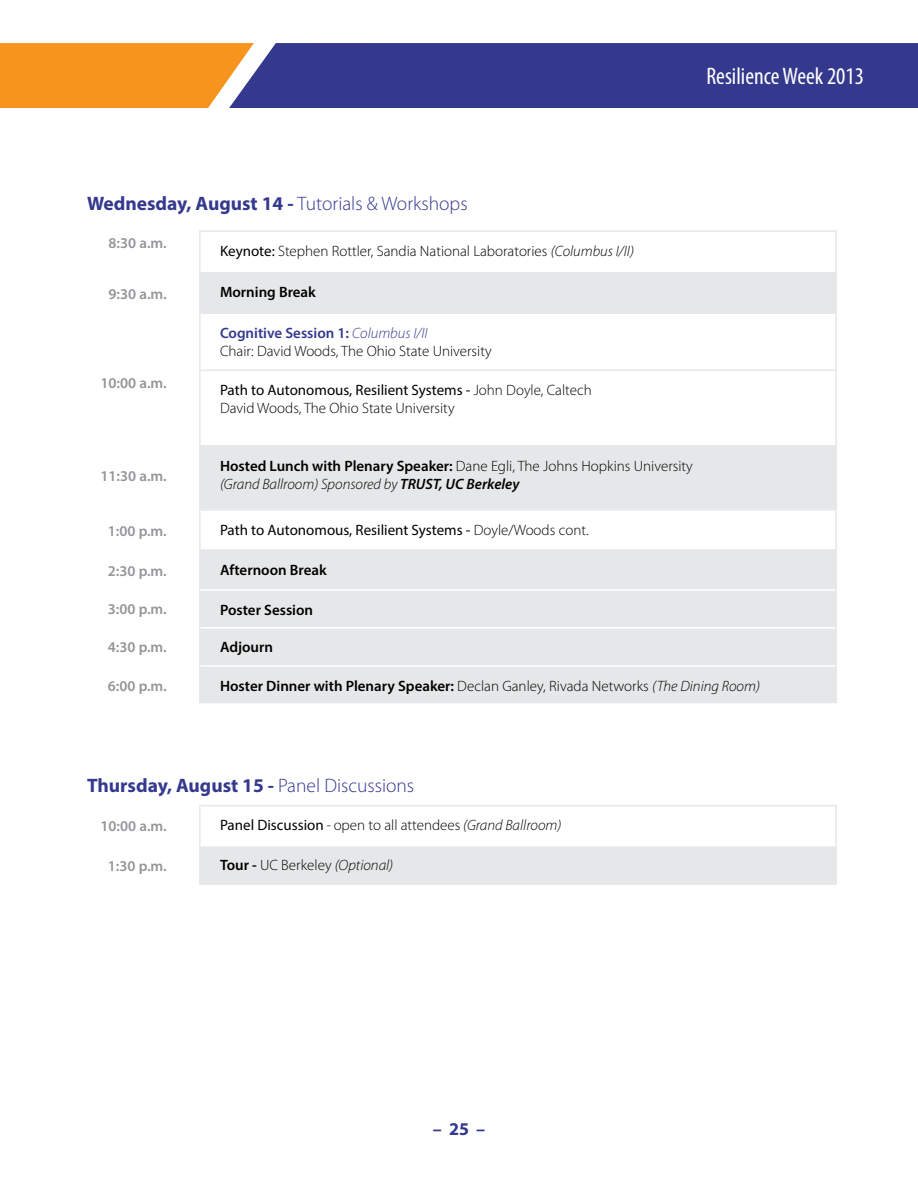
<style>
.page{position:relative;width:918px;height:1188px;background:#fff}
.page>*{position:absolute;margin:0;border:0;box-sizing:border-box;transform-origin:0 0}
.t1{font:condensed 24px "Myriad Pro";color:#fff}
.t2{font:700 19.5px "Myriad Pro";color:#34398e}
.t3{font:700 18px "Myriad Pro";color:#34398e}
.t4{font:300 15px/18px "Myriad Pro";color:#000}
.t5{font:600 15px "Myriad Pro";color:#000}
.t6{font:600 15px "Myriad Pro";color:#939598}
.t7{font:15px "Myriad Pro";color:#000}
.s1{font-weight:300}
.s2{font-weight:400}
.s3{font-style:italic}
.s4{font-weight:600;color:#34398e}
.s5{font-style:italic;color:#34398e}
.s6{font-weight:600}
.s7{font-weight:600;font-style:italic}
.s8{font-weight:300;font-style:italic}
</style>
<div class="page">
<div style="left:0;top:43px;width:229px;height:65px;background:#f7941e"></div>
<div style="left:229px;top:43px;width:689px;height:65px;background:#34398e"></div>
<svg style="left:201px;top:273px;width:635px;height:430px;fill:#e6e7e8"></svg>
<div style="left:200px;top:510px;width:636px;height:40px;background:#fff"></div>
<hr style="left:199px;top:230px;width:638px;height:2px;background:#e6e7e8">
<hr style="left:199px;top:232px;width:2px;height:40px;background:#e6e7e8">
<hr style="left:836px;top:232px;width:1px;height:40px;background:#e6e7e8">
<hr style="left:199px;top:272px;width:638px;height:1px;background:#e6e7e8">
<hr style="left:199px;top:273px;width:2px;height:39px;background:#e6e7e8">
<hr style="left:836px;top:273px;width:1px;height:39px;background:#e6e7e8">
<hr style="left:836px;top:447px;width:1px;height:62px;background:#e6e7e8">
<hr style="left:836px;top:551px;width:1px;height:39px;background:#e6e7e8">
<hr style="left:836px;top:590px;width:1px;height:38px;background:#e6e7e8">
<hr style="left:836px;top:628px;width:1px;height:38px;background:#e6e7e8">
<hr style="left:836px;top:666px;width:1px;height:37px;background:#e6e7e8">
<hr style="left:199px;top:447px;width:2px;height:62px;background:#e6e7e8">
<hr style="left:199px;top:551px;width:2px;height:39px;background:#e6e7e8">
<hr style="left:199px;top:590px;width:2px;height:38px;background:#e6e7e8">
<hr style="left:199px;top:628px;width:2px;height:38px;background:#e6e7e8">
<hr style="left:199px;top:666px;width:2px;height:37px;background:#e6e7e8">
<hr style="left:201px;top:589px;width:634px;height:2px;background:#fff">
<hr style="left:201px;top:627px;width:634px;height:1px;background:#fff">
<hr style="left:201px;top:665px;width:634px;height:2px;background:#fff">
<hr style="left:199px;top:509px;width:638px;height:2px;background:#e6e7e8">
<hr style="left:199px;top:511px;width:2px;height:38px;background:#e6e7e8">
<hr style="left:836px;top:511px;width:1px;height:38px;background:#e6e7e8">
<hr style="left:199px;top:549px;width:638px;height:2px;background:#e6e7e8">
<hr style="left:199px;top:312px;width:638px;height:2px;background:#e6e7e8">
<hr style="left:199px;top:314px;width:2px;height:56px;background:#e6e7e8">
<hr style="left:836px;top:314px;width:1px;height:56px;background:#e6e7e8">
<hr style="left:199px;top:370px;width:638px;height:1px;background:#e6e7e8">
<hr style="left:199px;top:371px;width:2px;height:74px;background:#e6e7e8">
<hr style="left:836px;top:371px;width:1px;height:74px;background:#e6e7e8">
<hr style="left:199px;top:445px;width:638px;height:2px;background:#e6e7e8">
<div style="left:200px;top:846px;width:636px;height:40px;background:#e6e7e8"></div>
<hr style="left:199px;top:805px;width:638px;height:1px;background:#e6e7e8">
<hr style="left:199px;top:806px;width:2px;height:40px;background:#e6e7e8">
<hr style="left:836px;top:806px;width:1px;height:40px;background:#e6e7e8">
<hr style="left:836px;top:846px;width:1px;height:39px;background:#e6e7e8">
<hr style="left:199px;top:885px;width:638px;height:1px;background:#fff">
<hr style="left:199px;top:846px;width:2px;height:39px;background:#e6e7e8">
<h2 class="t2" style="left:87px;top:190px;width:382px">Wednesday, August 14 - <span class="s1">Tutorials &amp; Workshops</span></h2>
<p class="t6" style="left:109px;top:234px;width:60px">8:30 a.m.</p>
<p class="t4" style="left:220px;top:242px;width:415px"><span class="s2">Keynote:</span> Stephen Rottler, Sandia National Laboratories <span class="s3">(Columbus I/II)</span></p>
<p class="t6" style="left:109px;top:284px;width:60px">9:30 a.m.</p>
<p class="t5" style="left:220px;top:283px;width:97px">Morning Break</p>
<p class="t4" style="left:220px;top:324px;width:273px"><span class="s4">Cognitive Session 1:</span> <span class="s5">Columbus I/II<br></span>Chair: David Woods, The Ohio State University</p>
<p class="t6" style="left:101px;top:373px;width:68px">10:00 a.m.</p>
<p class="t4" style="left:220px;top:381px;width:373px"><span class="s2">Path to Autonomous, Resilient Systems -</span> John Doyle, Caltech<br>David Woods, The Ohio State University</p>
<h1 class="t1" style="left:706px;top:62px;width:159px">Resilience Week 2013</h1>
<p class="t6" style="left:101px;top:467px;width:68px">11:30 a.m.</p>
<p class="t4" style="left:220px;top:456px;width:474px"><span class="s6">Hosted Lunch with Plenary Speaker:</span> Dane Egli, The Johns Hopkins University <span class="s3">(Grand Ballroom) Sponsored by</span> <span class="s7">TRUST, UC Berkeley</span></p>
<p class="t6" style="left:108px;top:521px;width:60px">1:00 p.m.</p>
<p class="t7" style="left:220px;top:520px;width:370px">Path to Autonomous, Resilient Systems - <span class="s1">Doyle/Woods cont.</span></p>
<p class="t6" style="left:108px;top:561px;width:60px">2:30 p.m.</p>
<p class="t5" style="left:220px;top:560px;width:108px">Afternoon Break</p>
<p class="t6" style="left:108px;top:600px;width:60px">3:00 p.m.</p>
<p class="t5" style="left:220px;top:600px;width:95px">Poster Session</p>
<p class="t6" style="left:108px;top:638px;width:60px">4:30 p.m.</p>
<p class="t5" style="left:220px;top:638px;width:55px">Adjourn</p>
<p class="t6" style="left:108px;top:676px;width:60px">6:00 p.m.</p>
<p class="t5" style="left:220px;top:676px;width:541px">Hoster Dinner with Plenary Speaker: <span class="s1">Declan Ganley, Rivada Networks</span> <span class="s8">(The Dining Room)</span></p>
<h2 class="t2" style="left:87px;top:772px;width:329px">Thursday, August 15 - <span class="s1">Panel Discussions</span></h2>
<p class="t6" style="left:101px;top:817px;width:68px">10:00 a.m.</p>
<p class="t4" style="left:220px;top:816px;width:343px"><span class="s2">Panel Discussion</span> <span class="s3">-</span> open to all attendees <span class="s3">(Grand Ballroom)</span></p>
<p class="t6" style="left:108px;top:857px;width:60px">1:30 p.m.</p>
<p class="t4" style="left:220px;top:856px;width:175px"><span class="s6">Tour -</span> UC Berkeley <span class="s3">(Optional)</span></p>
<p class="t3" style="left:433px;top:1118px;width:54px">– 25 –</p>
</div>
